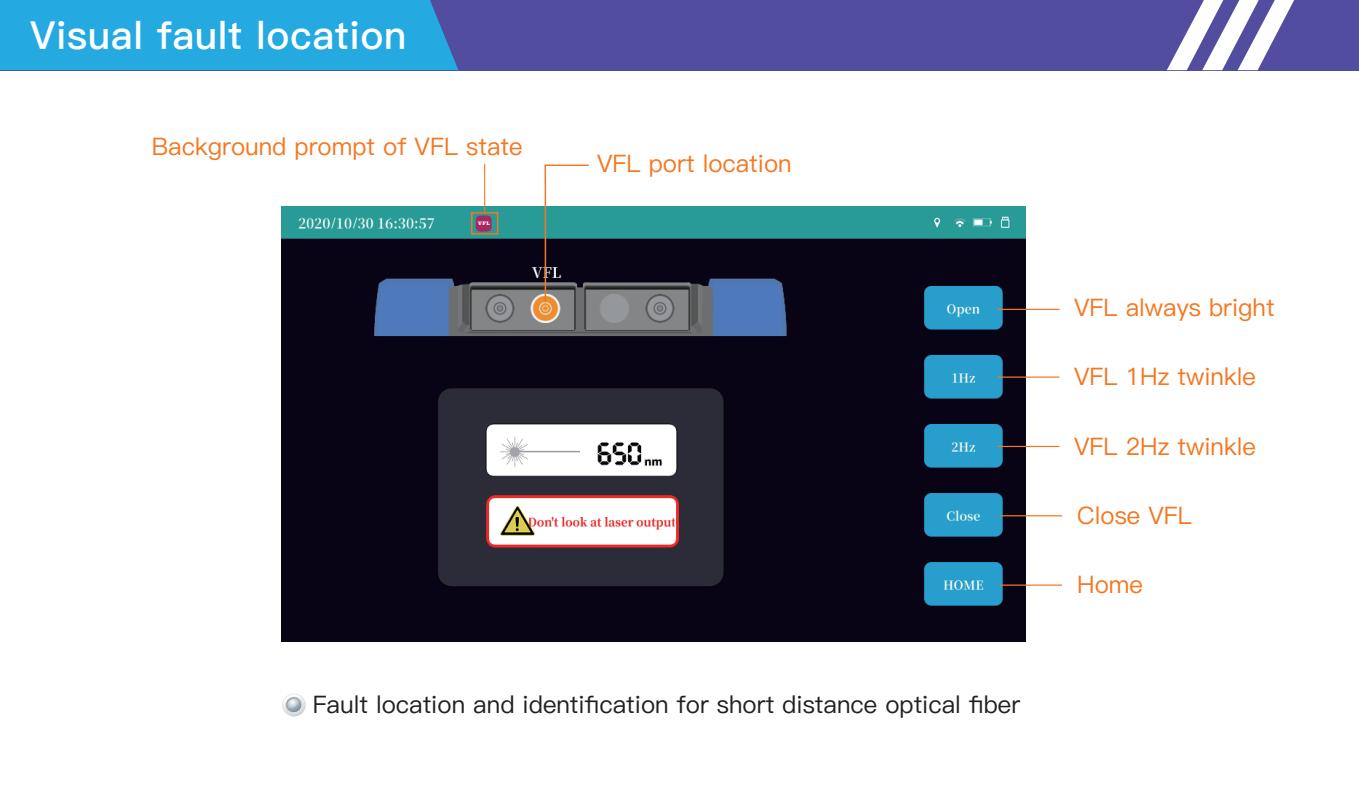
<style>
.page{position:relative;width:1359px;height:796px;background:#fff}
.page>*{position:absolute;margin:0;border:0;box-sizing:border-box;transform-origin:0 0}
.t1{font:38.7px "Ping Fang SC Bold";letter-spacing:.015em;color:#fff}
.t2{font:24.3px "Ping Fang SC Medium";color:#f47721}
.t3{font:24.07px "Ping Fang SC Medium";color:#f47721}
.t4{font:24.07px "Ping Fang SC Medium";color:#231f20}
.t5{font:900 5.17px "Clarendon BT";color:#fff}
</style>
<div class="page">
<img style="left:281px;top:206px;width:744px;height:436px">
<svg style="left:543px;top:164px;width:47px;height:140px"></svg>
<div style="left:475px;top:215px;width:16px;height:16px;background:#a92764;border-radius:4px"></div>
<div style="left:471px;top:212px;width:27px;height:22px;border:1px solid #f47721"></div>
<hr style="left:997px;top:309px;width:62px;height:1px;background:#f47721">
<hr style="left:997px;top:376px;width:62px;height:2px;background:#f47721">
<hr style="left:997px;top:446px;width:62px;height:1px;background:#f47721">
<hr style="left:1000px;top:584px;width:61px;height:2px;background:#f47721">
<hr style="left:1000px;top:515px;width:61px;height:1px;background:#f47721">
<svg style="left:282px;top:694px;width:23px;height:22px"></svg>
<div style="left:0;top:0;width:1358px;height:70px;background:#534da0"></div>
<svg style="left:1167px;top:0;width:126px;height:70px"></svg>
<div style="left:0;top:0;width:458px;height:70px;background:#24aae1"></div>
<hr style="left:484px;top:164px;width:1px;height:49px;background:#f47721">
<h1 class="t1" style="left:30px;top:12px;width:378px">Visual fault location</h1>
<p class="t2" style="left:152px;top:131px;width:372px">Background prompt of VFL state</p>
<p class="t5" style="left:478px;top:220px;width:13px">VFL</p>
<p class="t3" style="left:597px;top:149px;width:196px">VFL port location</p>
<p class="t4" style="left:312px;top:690px;width:709px">Fault location and identification for short distance optical fiber</p>
<p class="t3" style="left:1073px;top:293px;width:202px">VFL always bright</p>
<p class="t3" style="left:1073px;top:362px;width:183px">VFL 1Hz twinkle</p>
<p class="t3" style="left:1073px;top:432px;width:183px">VFL 2Hz twinkle</p>
<p class="t3" style="left:1077px;top:501px;width:116px">Close VFL</p>
<p class="t3" style="left:1077px;top:570px;width:67px">Home</p>
</div>
